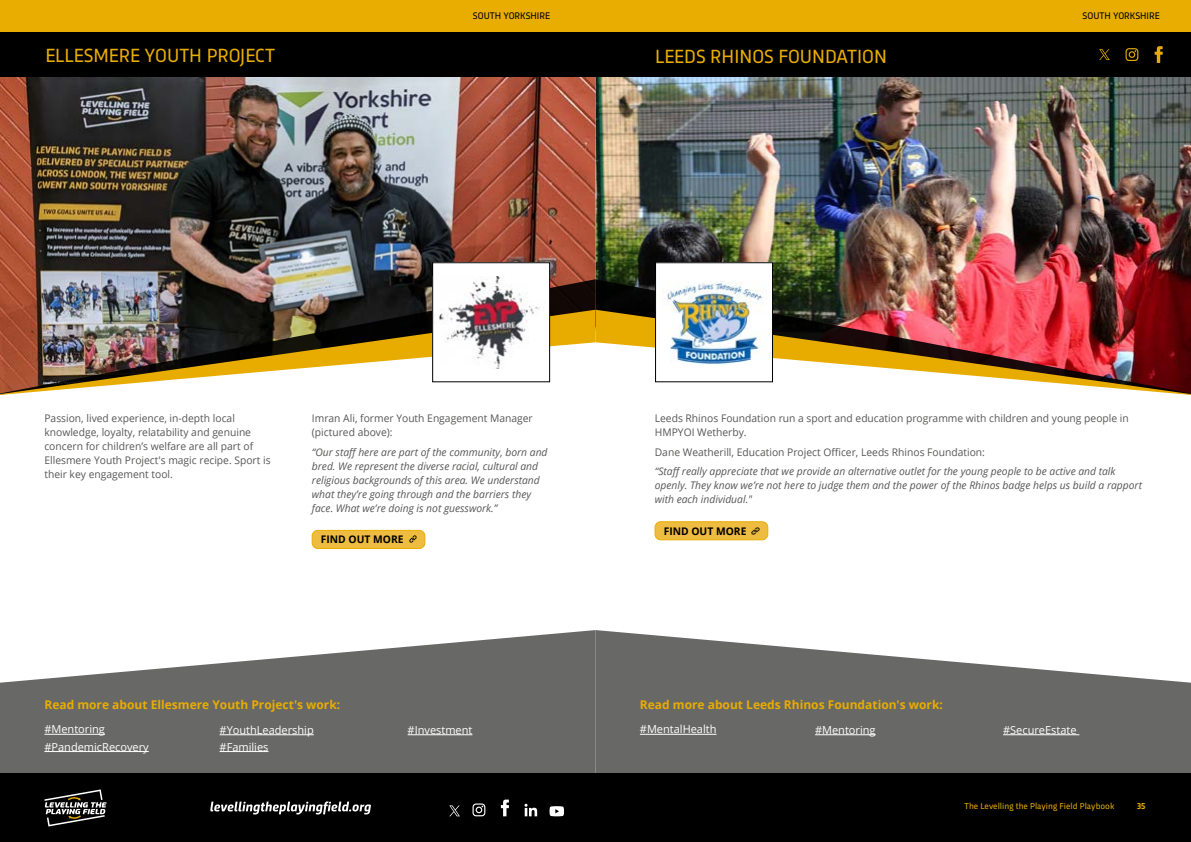
<style>
.page{position:relative;width:1191px;height:842px;background:#fff}
.page>*{position:absolute;margin:0;border:0;box-sizing:border-box;transform-origin:0 0}
.t1{font:20px "Trasandina";color:#e8ad00}
.t2{font:700 12px "Open Sans";color:#e8ad00}
.t3{font:11px "Open Sans";color:#fff}
.t4{font:italic 10.5px/14px "Open Sans";color:#575756}
.t5{font:10.5px/14px "Open Sans";color:#575756}
.t6{font:700 10.5px "Open Sans";color:#000}
.t7{font:10px "Trasandina";color:#000}
.t8{font:9px "Trasandina";color:#e8ab00}
.t9{font:700 9px "Trasandina";color:#e8ab00}
</style>
<div class="page">
<div style="left:0;top:0;width:1191px;height:43px;background:#e8ad00"></div>
<img style="left:595px;top:77px;width:596px;height:202px">
<img style="left:0;top:77px;width:595px;height:202px">
<img style="left:0;top:279px;width:595px;height:31px">
<svg style="left:0;top:630px;width:595px;height:144px;fill:#686867"></svg>
<svg style="left:595px;top:630px;width:596px;height:144px;fill:#686867"></svg>
<img style="left:0;top:310px;width:595px;height:85px">
<img style="left:595px;top:279px;width:596px;height:31px">
<img style="left:595px;top:310px;width:596px;height:85px">
<div style="left:432px;top:263px;width:117px;height:119px;background:#fff"></div>
<img style="left:439px;top:276px;width:101px;height:92px">
<div style="left:432px;top:262px;width:118px;height:120px;border:1px solid #000"></div>
<div style="left:655px;top:263px;width:117px;height:119px;background:#fff"></div>
<img style="left:665px;top:282px;width:101px;height:82px">
<div style="left:655px;top:262px;width:118px;height:120px;border:1px solid #000"></div>
<div style="left:0;top:32px;width:595px;height:45px;background:#000"></div>
<div style="left:595px;top:32px;width:596px;height:45px;background:#000"></div>
<hr style="left:44px;top:734px;width:61px;height:1px;background:#fff">
<hr style="left:407px;top:734px;width:65px;height:1px;background:#fff">
<hr style="left:220px;top:734px;width:94px;height:1px;background:#fff">
<div style="left:0;top:774px;width:1191px;height:68px;background:#000"></div>
<svg style="left:44px;top:789px;width:63px;height:37px"></svg>
<svg style="left:501px;top:800px;width:8px;height:16px"></svg>
<svg style="left:472px;top:803px;width:13px;height:13px"></svg>
<svg style="left:524px;top:804px;width:13px;height:12px"></svg>
<svg style="left:549px;top:806px;width:15px;height:10px"></svg>
<hr style="left:640px;top:734px;width:76px;height:1px;background:#fff">
<hr style="left:1003px;top:734px;width:76px;height:1px;background:#fff">
<hr style="left:44px;top:751px;width:105px;height:1px;background:#fff">
<hr style="left:815px;top:734px;width:60px;height:1px;background:#fff">
<hr style="left:220px;top:751px;width:48px;height:1px;background:#fff">
<svg style="left:1154px;top:46px;width:8px;height:17px"></svg>
<svg style="left:1125px;top:48px;width:13px;height:13px"></svg>
<div style="left:312px;top:530px;width:113px;height:18px;background:#eebc40;border-radius:6px"></div>
<svg style="left:409px;top:536px;width:7px;height:7px"></svg>
<div style="left:312px;top:530px;width:113px;height:19px;border:1px solid #e8ad00;border-radius:6px"></div>
<div style="left:655px;top:522px;width:112px;height:18px;background:#eebc40;border-radius:6px"></div>
<svg style="left:752px;top:527px;width:7px;height:7px"></svg>
<div style="left:655px;top:521px;width:113px;height:19px;border:1px solid #e8ad00;border-radius:6px"></div>
<svg style="left:210px;top:801px;width:161px;height:13px"></svg>
<svg style="left:449px;top:805px;width:11px;height:11px"></svg>
<svg style="left:1099px;top:49px;width:10px;height:11px"></svg>
<p class="t7" style="left:473px;top:9px;width:79px">SOUTH YORKSHIRE</p>
<p class="t7" style="left:1082px;top:9px;width:79px">SOUTH YORKSHIRE</p>
<h1 class="t1" style="left:45px;top:40px;width:231px">ELLESMERE YOUTH PROJECT</h1>
<h1 class="t1" style="left:655px;top:41px;width:233px">LEEDS RHINOS FOUNDATION</h1>
<p class="t5" style="left:44px;top:411px;width:228px">Passion, lived experience, in-depth local knowledge, loyalty, relatability and genuine concern for children’s welfare are all part of Ellesmere Youth Project's magic recipe. Sport is their key engagement tool.</p>
<p class="t5" style="left:312px;top:411px;width:222px">Imran Ali, former Youth Engagement Manager (pictured above):</p>
<p class="t4" style="left:312px;top:444px;width:237px">“Our staff here are part of the community, born and bred. We represent the diverse racial, cultural and religious backgrounds of this area. We understand what they’re going through and the barriers they face. What we’re doing is not guesswork.”</p>
<p class="t6" style="left:321px;top:532px;width:84px">FIND OUT MORE</p>
<p class="t5" style="left:655px;top:411px;width:475px">Leeds Rhinos Foundation run a sport and education programme with children and young people in<br>HMPYOI Wetherby.</p>
<p class="t5" style="left:655px;top:444px;width:332px">Dane Weatherill, Education Project Officer, Leeds Rhinos Foundation:</p>
<p class="t4" style="left:655px;top:464px;width:489px">“Staff really appreciate that we provide an alternative outlet for the young people to be active and talk openly. They know we’re not here to judge them and the power of the Rhinos badge helps us build a rapport with each individual."</p>
<p class="t6" style="left:663px;top:523px;width:84px">FIND OUT MORE</p>
<p class="t2" style="left:44px;top:696px;width:297px">Read more about Ellesmere Youth Project's work:</p>
<p class="t2" style="left:640px;top:697px;width:304px">Read more about Leeds Rhinos Foundation's work:</p>
<p class="t3" style="left:640px;top:722px;width:78px">#MentalHealth</p>
<p class="t3" style="left:1003px;top:722px;width:75px">#SecureEstate</p>
<p class="t3" style="left:44px;top:739px;width:106px">#PandemicRecovery</p>
<p class="t3" style="left:44px;top:722px;width:62px">#Mentoring</p>
<p class="t3" style="left:220px;top:722px;width:96px">#YouthLeadership</p>
<p class="t3" style="left:407px;top:722px;width:66px">#Investment</p>
<p class="t3" style="left:815px;top:722px;width:62px">#Mentoring</p>
<p class="t3" style="left:220px;top:739px;width:50px">#Families</p>
<p class="t8" style="left:964px;top:799px;width:151px">The Levelling the Playing Field Playbook</p>
<p class="t9" style="left:1137px;top:800px;width:10px">35</p>
</div>
